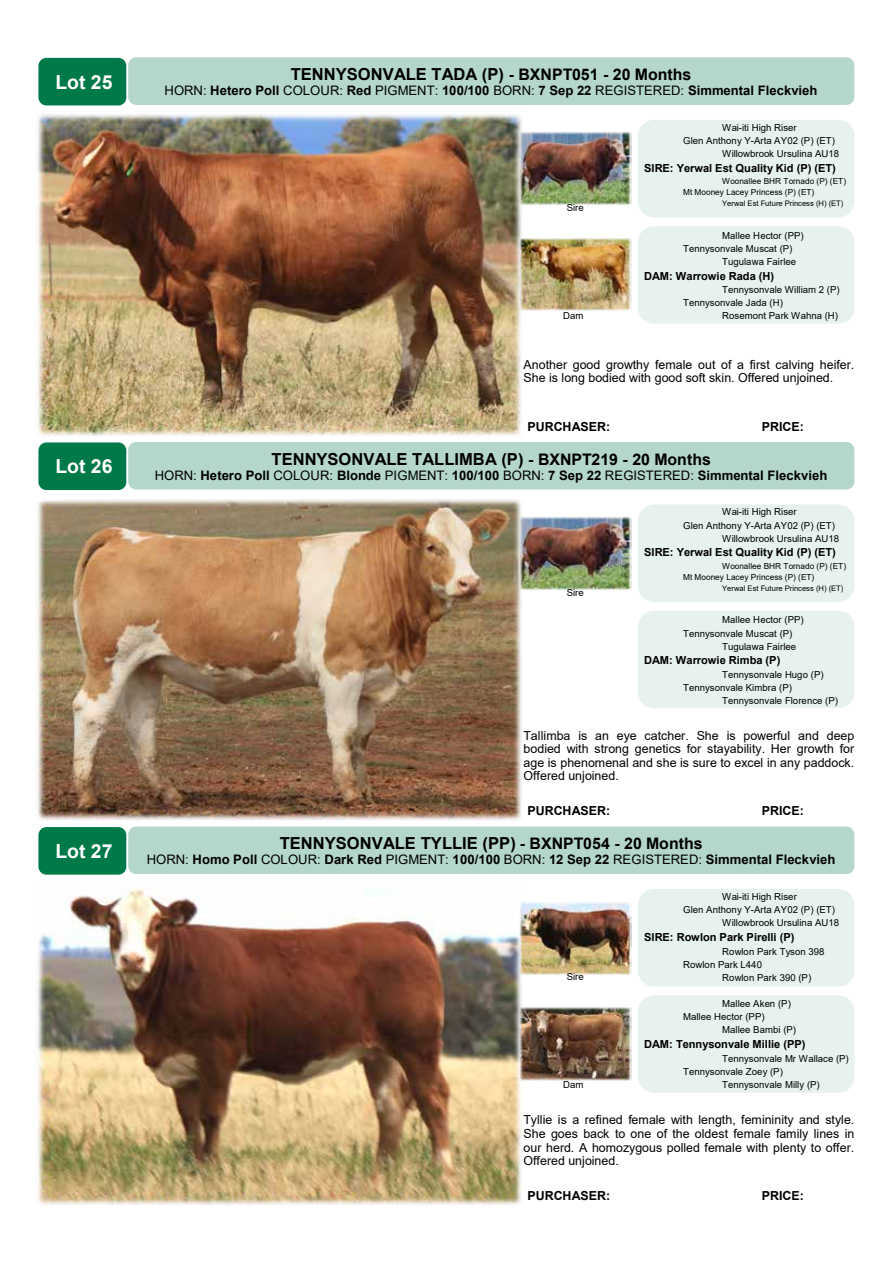
<style>
.page{position:relative;width:893px;height:1263px;background:#fff}
.page>*{position:absolute;margin:0;border:0;box-sizing:border-box;transform-origin:0 0}
.t1{font:700 19.35px "Arial";letter-spacing:-.005em;color:#fff}
.t2{font:700 16.5px "Arial";color:#000}
.t3{font:700 13.05px "Arial";color:#000}
.t4{font:12.45px/13.5px "Arial";letter-spacing:.005em;color:#000;text-align:justify}
.t5{font:700 12.45px "Arial";color:#000}
.t6{font:700 11.1px "Arial";color:#000}
.t7{font:9.6px/13px "Arial";color:#000}
.t8{font:8.25px/11.2px "Arial";letter-spacing:.005em;color:#000}
.t9{font:7.65px "Arial";color:#000}
.s1{font-size:15.9px}
.s2{font-weight:400}
</style>
<div class="page">
<div style="left:638px;top:120px;width:217px;height:97px;background:#e7f2ed;border-radius:16px"></div>
<div style="left:638px;top:226px;width:217px;height:98px;background:#e7f2ed;border-radius:16px"></div>
<div style="left:38px;top:58px;width:88px;height:47px;background:#007948;border-radius:8px"></div>
<img style="left:37px;top:114px;width:485px;height:322px">
<div style="left:128px;top:57px;width:726px;height:48px;background:#b4d7c9;border-radius:8px"></div>
<img style="left:519px;top:131px;width:113px;height:75px">
<img style="left:519px;top:237px;width:113px;height:75px">
<div style="left:638px;top:504px;width:217px;height:98px;background:#e7f2ed;border-radius:16px"></div>
<div style="left:638px;top:611px;width:217px;height:97px;background:#e7f2ed;border-radius:16px"></div>
<div style="left:38px;top:442px;width:88px;height:48px;background:#007948;border-radius:8px"></div>
<img style="left:37px;top:499px;width:485px;height:322px">
<div style="left:128px;top:442px;width:726px;height:47px;background:#b4d7c9;border-radius:8px"></div>
<img style="left:519px;top:515px;width:113px;height:75px">
<div style="left:638px;top:889px;width:217px;height:98px;background:#e7f2ed;border-radius:16px"></div>
<div style="left:638px;top:995px;width:217px;height:98px;background:#e7f2ed;border-radius:16px"></div>
<div style="left:38px;top:827px;width:88px;height:48px;background:#007948;border-radius:8px"></div>
<img style="left:38px;top:888px;width:484px;height:317px">
<div style="left:128px;top:826px;width:726px;height:48px;background:#b4d7c9;border-radius:8px"></div>
<img style="left:519px;top:900px;width:113px;height:75px">
<img style="left:519px;top:1006px;width:113px;height:75px">
<h1 class="t1" style="left:56px;top:68px;width:58px">Lot 25</h1>
<h1 class="t1" style="left:56px;top:453px;width:58px">Lot 26</h1>
<h1 class="t1" style="left:56px;top:837px;width:58px">Lot 27</h1>
<h2 class="t2" style="left:291px;top:63px;width:402px">TENNYSONVALE TADA (P) <span class="s1">- BXNPT051 - 20 Months</span></h2>
<h3 class="t3" style="left:165px;top:81px;width:654px"><span class="s2">HORN:</span> Hetero Poll <span class="s2">COLOUR:</span> Red <span class="s2">PIGMENT:</span> 100/100 <span class="s2">BORN:</span> 7 Sep 22 <span class="s2">REGISTERED:</span> Simmental Fleckvieh</h3>
<p class="t7" style="left:567px;top:201px;width:19px">Sire</p>
<p class="t7" style="left:722px;top:121px;width:76px">Wai-iti High Riser</p>
<p class="t7" style="left:683px;top:134px;width:153px">Glen Anthony Y-Arta AY02 (P) (ET)</p>
<p class="t7" style="left:722px;top:147px;width:118px">Willowbrook Ursulina AU18</p>
<p class="t6" style="left:644px;top:160px;width:193px">SIRE: Yerwal Est Quality Kid (P) (ET)</p>
<p class="t8" style="left:683px;top:175px;width:164px;text-indent:39px">Woonallee BHR Tornado (P) (ET)<br>Mt Mooney Lacey Princess (P) (ET)</p>
<p class="t9" style="left:722px;top:198px;width:123px">Yerwal Est Future Princess (H) (ET)</p>
<p class="t7" style="left:722px;top:229px;width:83px">Mallee Hector (PP)</p>
<p class="t7" style="left:683px;top:242px;width:111px">Tennysonvale Muscat (P)</p>
<p class="t7" style="left:722px;top:255px;width:75px">Tugulawa Fairlee</p>
<p class="t6" style="left:644px;top:268px;width:132px">DAM: Warrowie Rada (H)</p>
<p class="t7" style="left:683px;top:283px;width:158px;text-indent:39px">Tennysonvale William 2 (P)<br>Tennysonvale Jada (H)</p>
<p class="t7" style="left:563px;top:309px;width:22px">Dam</p>
<p class="t7" style="left:722px;top:309px;width:117px">Rosemont Park Wahna (H)</p>
<p class="t4" style="left:523px;top:357px;width:332px">Another good growthy female out of a first calving heifer.<br>She is long bodied with good soft skin. Offered unjoined.</p>
<p class="t5" style="left:527px;top:418px;width:84px">PURCHASER:</p>
<p class="t5" style="left:762px;top:418px;width:44px">PRICE:</p>
<h2 class="t2" style="left:272px;top:447px;width:441px">TENNYSONVALE TALLIMBA (P) <span class="s1">- BXNPT219 - 20 Months</span></h2>
<h3 class="t3" style="left:155px;top:466px;width:674px"><span class="s2">HORN:</span> Hetero Poll <span class="s2">COLOUR:</span> Blonde <span class="s2">PIGMENT:</span> 100/100 <span class="s2">BORN:</span> 7 Sep 22 <span class="s2">REGISTERED:</span> Simmental Fleckvieh</h3>
<p class="t7" style="left:567px;top:586px;width:19px">Sire</p>
<p class="t7" style="left:722px;top:505px;width:76px">Wai-iti High Riser</p>
<p class="t7" style="left:683px;top:518px;width:153px">Glen Anthony Y-Arta AY02 (P) (ET)</p>
<p class="t7" style="left:722px;top:532px;width:118px">Willowbrook Ursulina AU18</p>
<p class="t6" style="left:644px;top:544px;width:193px">SIRE: Yerwal Est Quality Kid (P) (ET)</p>
<p class="t8" style="left:683px;top:560px;width:164px;text-indent:39px">Woonallee BHR Tornado (P) (ET)<br>Mt Mooney Lacey Princess (P) (ET)</p>
<p class="t9" style="left:722px;top:583px;width:123px">Yerwal Est Future Princess (H) (ET)</p>
<p class="t7" style="left:722px;top:613px;width:83px">Mallee Hector (PP)</p>
<p class="t7" style="left:683px;top:626px;width:111px">Tennysonvale Muscat (P)</p>
<p class="t7" style="left:722px;top:640px;width:75px">Tugulawa Fairlee</p>
<p class="t6" style="left:644px;top:652px;width:138px">DAM: Warrowie Rimba (P)</p>
<p class="t7" style="left:722px;top:668px;width:103px">Tennysonvale Hugo (P)</p>
<p class="t7" style="left:683px;top:681px;width:110px">Tennysonvale Kimbra (P)</p>
<p class="t7" style="left:722px;top:694px;width:117px">Tennysonvale Florence (P)</p>
<p class="t4" style="left:523px;top:728px;width:332px">Tallimba is an eye catcher. She is powerful and deep bodied with strong genetics for stayability. Her growth for age is phenomenal and she is sure to excel in any paddock.<br>Offered unjoined.</p>
<p class="t5" style="left:527px;top:802px;width:84px">PURCHASER:</p>
<p class="t5" style="left:762px;top:802px;width:44px">PRICE:</p>
<h2 class="t2" style="left:280px;top:832px;width:425px">TENNYSONVALE TYLLIE (PP) <span class="s1">- BXNPT054 - 20 Months</span></h2>
<h3 class="t3" style="left:147px;top:851px;width:690px"><span class="s2">HORN:</span> Homo Poll <span class="s2">COLOUR:</span> Dark Red <span class="s2">PIGMENT:</span> 100/100 <span class="s2">BORN:</span> 12 Sep 22 <span class="s2">REGISTERED:</span> Simmental Fleckvieh</h3>
<p class="t7" style="left:567px;top:970px;width:19px">Sire</p>
<p class="t7" style="left:722px;top:890px;width:76px">Wai-iti High Riser</p>
<p class="t7" style="left:683px;top:903px;width:153px">Glen Anthony Y-Arta AY02 (P) (ET)</p>
<p class="t7" style="left:722px;top:916px;width:118px">Willowbrook Ursulina AU18</p>
<p class="t6" style="left:644px;top:929px;width:152px">SIRE: Rowlon Park Pirelli (P)</p>
<p class="t7" style="left:722px;top:944px;width:104px">Rowlon Park Tyson 398</p>
<p class="t7" style="left:683px;top:958px;width:80px">Rowlon Park L440</p>
<p class="t7" style="left:722px;top:971px;width:90px">Rowlon Park 390 (P)</p>
<p class="t7" style="left:722px;top:997px;width:70px">Mallee Aken (P)</p>
<p class="t7" style="left:683px;top:1010px;width:83px">Mallee Hector (PP)</p>
<p class="t7" style="left:722px;top:1023px;width:75px">Mallee Bambi (P)</p>
<p class="t6" style="left:644px;top:1036px;width:163px">DAM: Tennysonvale Millie (PP)</p>
<p class="t7" style="left:683px;top:1051px;width:167px;text-indent:39px">Tennysonvale Mr Wallace (P)<br>Tennysonvale Zoey (P)</p>
<p class="t7" style="left:563px;top:1078px;width:22px">Dam</p>
<p class="t7" style="left:722px;top:1078px;width:99px">Tennysonvale Milly (P)</p>
<p class="t4" style="left:523px;top:1113px;width:332px">Tyllie is a refined female with length, femininity and style.<br>She goes back to one of the oldest female family lines in our herd. A homozygous polled female with plenty to offer.<br>Offered unjoined.</p>
<p class="t5" style="left:527px;top:1187px;width:84px">PURCHASER:</p>
<p class="t5" style="left:762px;top:1187px;width:44px">PRICE:</p>
</div>
